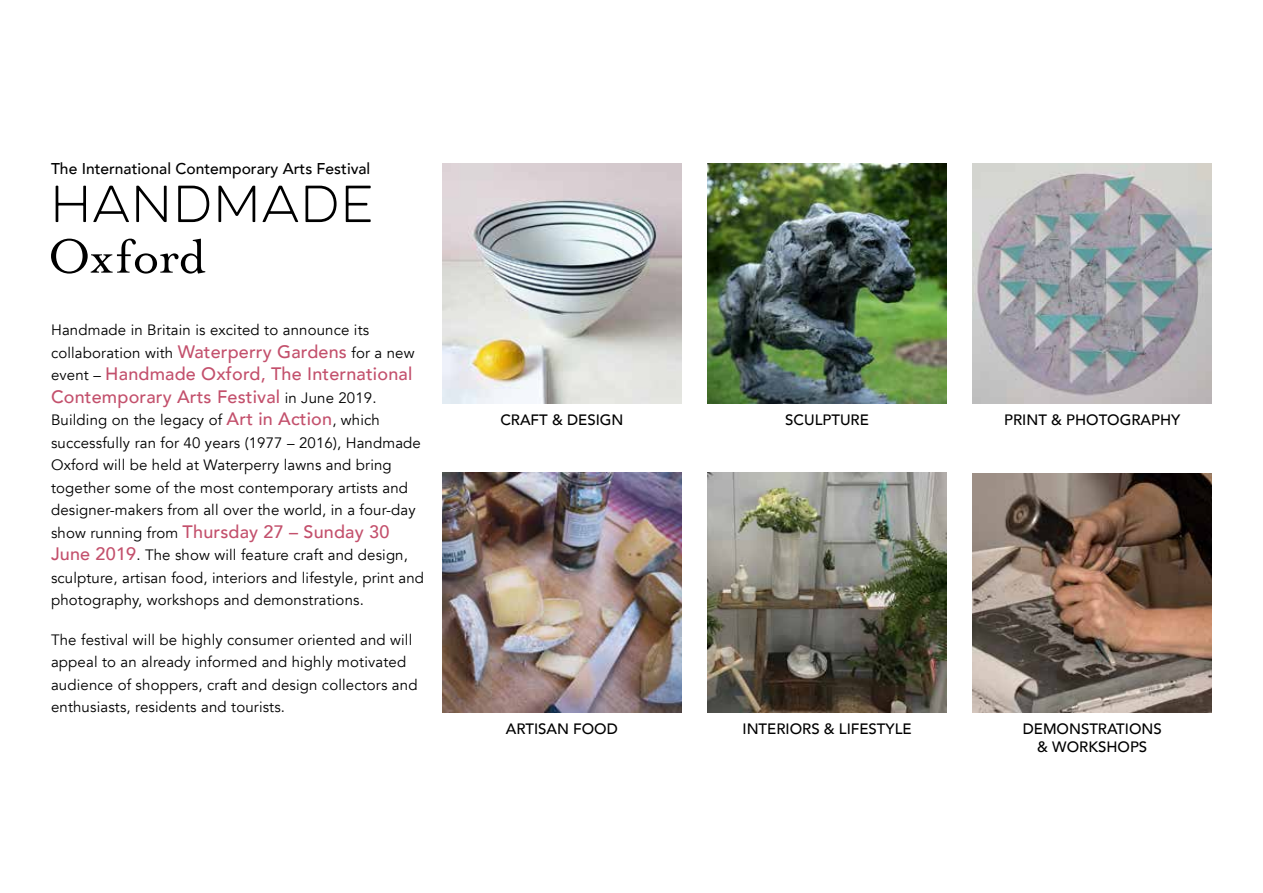
<style>
.page{position:relative;width:1263px;height:893px;background:#fff}
.page>*{position:absolute;margin:0;border:0;box-sizing:border-box;transform-origin:0 0}
.t1{font:500 18px/22.5px "Avenir";letter-spacing:.01em;color:#c3506c}
.t2{font:500 15.6px "Avenir";color:#000}
.t3{font:15px/22.5px "Avenir";letter-spacing:.01em;color:#000}
.t4{font:500 15px/18px "Avenir";color:#000;text-align:center}
.s1{font-weight:500;font-size:18px;color:#c3506c}
.s2{font-weight:400;font-size:15px;color:#000}
</style>
<div class="page">
<img style="left:442px;top:473px;width:239px;height:239px">
<img style="left:707px;top:473px;width:240px;height:239px">
<img style="left:707px;top:164px;width:240px;height:239px">
<img style="left:442px;top:164px;width:239px;height:239px">
<img style="left:973px;top:164px;width:239px;height:239px">
<img style="left:973px;top:473px;width:239px;height:239px">
<svg style="left:56px;top:186px;width:30px;height:36px"></svg>
<svg style="left:93px;top:186px;width:36px;height:36px"></svg>
<svg style="left:136px;top:186px;width:31px;height:36px"></svg>
<svg style="left:178px;top:186px;width:31px;height:36px"></svg>
<svg style="left:218px;top:186px;width:37px;height:36px"></svg>
<svg style="left:262px;top:186px;width:36px;height:36px"></svg>
<svg style="left:305px;top:186px;width:32px;height:36px"></svg>
<svg style="left:346px;top:186px;width:25px;height:36px"></svg>
<svg style="left:51px;top:239px;width:154px;height:35px"></svg>
<p class="t2" style="left:51px;top:155px;width:321px">The International Contemporary Arts Festival</p>
<p class="t3" style="left:51px;top:319px;width:365px">Handmade in Britain is excited to announce its collaboration with <span class="s1">Waterperry Gardens</span> for a new</p>
<p class="t1" style="left:51px;top:361px;width:363px"><span class="s2">event –</span> Handmade Oxford, The International<br>Contemporary Arts Festival <span class="s2">in June 2019.</span></p>
<p class="t3" style="left:51px;top:409px;width:371px">Building on the legacy of <span class="s1">Art in Action</span>, which successfully ran for 40 years (1977 – 2016), Handmade Oxford will be held at Waterperry lawns and bring together some of the most contemporary artists and designer-makers from all over the world, in a four-day</p>
<p class="t1" style="left:51px;top:519px;width:340px"><span class="s2">show running from</span> Thursday 27 – Sunday 30</p>
<p class="t3" style="left:51px;top:544px;width:375px"><span class="s1">June 2019</span>. The show will feature craft and design, sculpture, artisan food, interiors and lifestyle, print and photography, workshops and demonstrations.</p>
<p class="t3" style="left:51px;top:628px;width:368px">The festival will be highly consumer oriented and will appeal to an already informed and highly motivated audience of shoppers, craft and design collectors and enthusiasts, residents and tourists.</p>
<p class="t4" style="left:500px;top:410px;width:125px">CRAFT &amp; DESIGN</p>
<p class="t4" style="left:506px;top:719px;width:113px">ARTISAN FOOD</p>
<p class="t4" style="left:785px;top:410px;width:85px">SCULPTURE</p>
<p class="t4" style="left:1004px;top:410px;width:178px">PRINT &amp; PHOTOGRAPHY</p>
<p class="t4" style="left:742px;top:719px;width:171px">INTERIORS &amp; LIFESTYLE</p>
<p class="t4" style="left:1023px;top:719px;width:141px">DEMONSTRATIONS &amp; WORKSHOPS</p>
</div>
